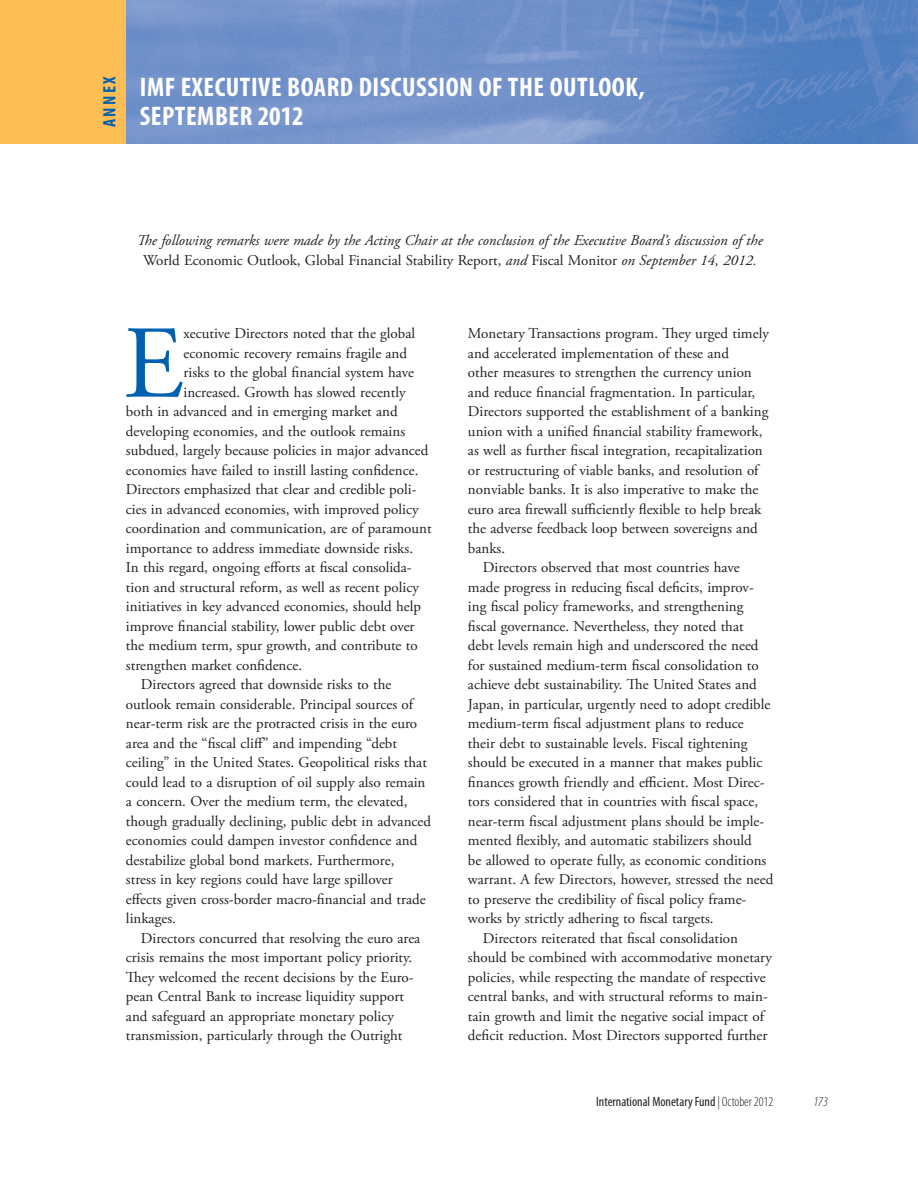
<style>
.page{position:relative;width:918px;height:1188px;background:#fff}
.page>*{position:absolute;margin:0;border:0;box-sizing:border-box;transform-origin:0 0}
.t1{font:103.2px "Adobe Garamond Pro";color:#0161b0}
.t2{font:700 condensed 27px/30px "Myriad Pro";letter-spacing:.02em;color:#fff}
.t3{font:700 condensed 18px "Myriad Pro";letter-spacing:.135em;color:#0161b0}
.t4{font:15px "Adobe Garamond Pro";color:#231f20}
.t5{font:italic 15px/19.5px "Adobe Garamond Pro";color:#231f20;text-align:center}
.t6{font:condensed 13.5px "Myriad Pro";color:#231f20}
.t7{font:italic 300 condensed 13.5px "Myriad Pro";color:#231f20}
.s1{font-style:normal}
.s2{font-weight:300;font-style:italic}
.s3{font-weight:300}
</style>
<div class="page">
<div style="left:0;top:0;width:126px;height:144px;background:#fdbe56"></div>
<img style="left:126px;top:0;width:792px;height:144px">
<p class="t3" style="left:98px;top:127px;width:53px;rotate:-90deg">ANNEX</p>
<h2 class="t2" style="left:140px;top:71px;width:507px">IMF EXECUTIVE BOARD DISCUSSION OF THE OUTLOOK,<br>SEPTEMBER 2012</h2>
<p class="t5" style="left:137px;top:231px;width:627px">The following remarks were made by the Acting Chair at the conclusion of the Executive Board’s discussion of the<br><span class="s1">World Economic Outlook, Global Financial Stability Report,</span> and <span class="s1">Fiscal Monitor</span> on September 14, 2012.</p>
<h1 class="t1" style="left:123px;top:302px;width:62px">E</h1>
<p class="t4" style="left:184px;top:324px;width:233px">xecutive Directors noted that the global</p>
<p class="t4" style="left:184px;top:344px;width:225px">economic recovery remains fragile and</p>
<p class="t4" style="left:184px;top:363px;width:232px">risks to the global financial system have</p>
<p class="t4" style="left:184px;top:383px;width:224px">increased. Growth has slowed recently</p>
<p class="t4" style="left:126px;top:402px;width:273px">both in advanced and in emerging market and</p>
<p class="t4" style="left:126px;top:422px;width:281px">developing economies, and the outlook remains</p>
<p class="t4" style="left:126px;top:441px;width:304px">subdued, largely because policies in major advanced</p>
<p class="t4" style="left:126px;top:461px;width:294px">economies have failed to instill lasting confidence.</p>
<p class="t4" style="left:126px;top:480px;width:292px">Directors emphasized that clear and credible poli‑</p>
<p class="t4" style="left:126px;top:500px;width:294px">cies in advanced economies, with improved policy</p>
<p class="t4" style="left:126px;top:519px;width:307px">coordination and communication, are of paramount</p>
<p class="t4" style="left:126px;top:539px;width:289px">importance to address immediate downside risks.</p>
<p class="t4" style="left:126px;top:558px;width:287px">In this regard, ongoing efforts at fiscal consolida‑</p>
<p class="t4" style="left:126px;top:578px;width:295px">tion and structural reform, as well as recent policy</p>
<p class="t4" style="left:126px;top:597px;width:297px">initiatives in key advanced economies, should help</p>
<p class="t4" style="left:126px;top:617px;width:290px">improve financial stability, lower public debt over</p>
<p class="t4" style="left:126px;top:636px;width:293px">the medium term, spur growth, and contribute to</p>
<p class="t4" style="left:126px;top:656px;width:178px">strengthen market confidence.</p>
<p class="t4" style="left:141px;top:675px;width:252px">Directors agreed that downside risks to the</p>
<p class="t4" style="left:126px;top:695px;width:289px">outlook remain considerable. Principal sources of</p>
<p class="t4" style="left:126px;top:714px;width:293px">near‑term risk are the protracted crisis in the euro</p>
<p class="t4" style="left:126px;top:734px;width:273px">area and the “fiscal cliff” and impending “debt</p>
<p class="t4" style="left:126px;top:753px;width:302px">ceiling” in the United States. Geopolitical risks that</p>
<p class="t4" style="left:126px;top:773px;width:301px">could lead to a disruption of oil supply also remain</p>
<p class="t4" style="left:126px;top:792px;width:283px">a concern. Over the medium term, the elevated,</p>
<p class="t4" style="left:126px;top:812px;width:307px">though gradually declining, public debt in advanced</p>
<p class="t4" style="left:126px;top:831px;width:293px">economies could dampen investor confidence and</p>
<p class="t4" style="left:126px;top:851px;width:270px">destabilize global bond markets. Furthermore,</p>
<p class="t4" style="left:126px;top:870px;width:268px">stress in key regions could have large spillover</p>
<p class="t4" style="left:126px;top:890px;width:301px">effects given cross‑border macro‑financial and trade</p>
<p class="t4" style="left:126px;top:909px;width:51px">linkages.</p>
<p class="t4" style="left:141px;top:929px;width:281px">Directors concurred that resolving the euro area</p>
<p class="t4" style="left:126px;top:948px;width:288px">crisis remains the most important policy priority.</p>
<p class="t4" style="left:126px;top:968px;width:289px">They welcomed the recent decisions by the Euro‑</p>
<p class="t4" style="left:126px;top:987px;width:280px">pean Central Bank to increase liquidity support</p>
<p class="t4" style="left:126px;top:1007px;width:269px">and safeguard an appropriate monetary policy</p>
<p class="t4" style="left:126px;top:1026px;width:278px">transmission, particularly through the Outright</p>
<p class="t4" style="left:468px;top:324px;width:302px">Monetary Transactions program. They urged timely</p>
<p class="t4" style="left:468px;top:344px;width:263px">and accelerated implementation of these and</p>
<p class="t4" style="left:468px;top:363px;width:285px">other measures to strengthen the currency union</p>
<p class="t4" style="left:468px;top:383px;width:289px">and reduce financial fragmentation. In particular,</p>
<p class="t4" style="left:468px;top:402px;width:302px">Directors supported the establishment of a banking</p>
<p class="t4" style="left:468px;top:422px;width:296px">union with a unified financial stability framework,</p>
<p class="t4" style="left:468px;top:441px;width:296px">as well as further fiscal integration, recapitalization</p>
<p class="t4" style="left:468px;top:461px;width:292px">or restructuring of viable banks, and resolution of</p>
<p class="t4" style="left:468px;top:480px;width:292px">nonviable banks. It is also imperative to make the</p>
<p class="t4" style="left:468px;top:500px;width:295px">euro area firewall sufficiently flexible to help break</p>
<p class="t4" style="left:468px;top:519px;width:291px">the adverse feedback loop between sovereigns and</p>
<p class="t4" style="left:468px;top:539px;width:39px">banks.</p>
<p class="t4" style="left:483px;top:558px;width:258px">Directors observed that most countries have</p>
<p class="t4" style="left:468px;top:578px;width:287px">made progress in reducing fiscal deficits, improv‑</p>
<p class="t4" style="left:468px;top:597px;width:277px">ing fiscal policy frameworks, and strengthening</p>
<p class="t4" style="left:468px;top:617px;width:277px">fiscal governance. Nevertheless, they noted that</p>
<p class="t4" style="left:468px;top:636px;width:292px">debt levels remain high and underscored the need</p>
<p class="t4" style="left:468px;top:656px;width:292px">for sustained medium‑term fiscal consolidation to</p>
<p class="t4" style="left:468px;top:675px;width:290px">achieve debt sustainability. The United States and</p>
<p class="t4" style="left:468px;top:695px;width:304px">Japan, in particular, urgently need to adopt credible</p>
<p class="t4" style="left:468px;top:714px;width:277px">medium‑term fiscal adjustment plans to reduce</p>
<p class="t4" style="left:468px;top:734px;width:281px">their debt to sustainable levels. Fiscal tightening</p>
<p class="t4" style="left:468px;top:753px;width:296px">should be executed in a manner that makes public</p>
<p class="t4" style="left:468px;top:773px;width:298px">finances growth friendly and efficient. Most Direc‑</p>
<p class="t4" style="left:468px;top:792px;width:292px">tors considered that in countries with fiscal space,</p>
<p class="t4" style="left:468px;top:812px;width:298px">near‑term fiscal adjustment plans should be imple‑</p>
<p class="t4" style="left:468px;top:831px;width:285px">mented flexibly, and automatic stabilizers should</p>
<p class="t4" style="left:468px;top:851px;width:300px">be allowed to operate fully, as economic conditions</p>
<p class="t4" style="left:468px;top:870px;width:307px">warrant. A few Directors, however, stressed the need</p>
<p class="t4" style="left:468px;top:890px;width:280px">to preserve the credibility of fiscal policy frame‑</p>
<p class="t4" style="left:468px;top:909px;width:247px">works by strictly adhering to fiscal targets.</p>
<p class="t4" style="left:483px;top:929px;width:257px">Directors reiterated that fiscal consolidation</p>
<p class="t4" style="left:468px;top:948px;width:305px">should be combined with accommodative monetary</p>
<p class="t4" style="left:468px;top:968px;width:299px">policies, while respecting the mandate of respective</p>
<p class="t4" style="left:468px;top:987px;width:301px">central banks, and with structural reforms to main‑</p>
<p class="t4" style="left:468px;top:1007px;width:298px">tain growth and limit the negative social impact of</p>
<p class="t4" style="left:468px;top:1026px;width:301px">deficit reduction. Most Directors supported further</p>
<p class="t6" style="left:596px;top:1094px;width:178px">International Monetary Fund <span class="s2">|</span> <span class="s3">October 2012</span></p>
<p class="t7" style="left:813px;top:1095px;width:16px">173</p>
</div>
